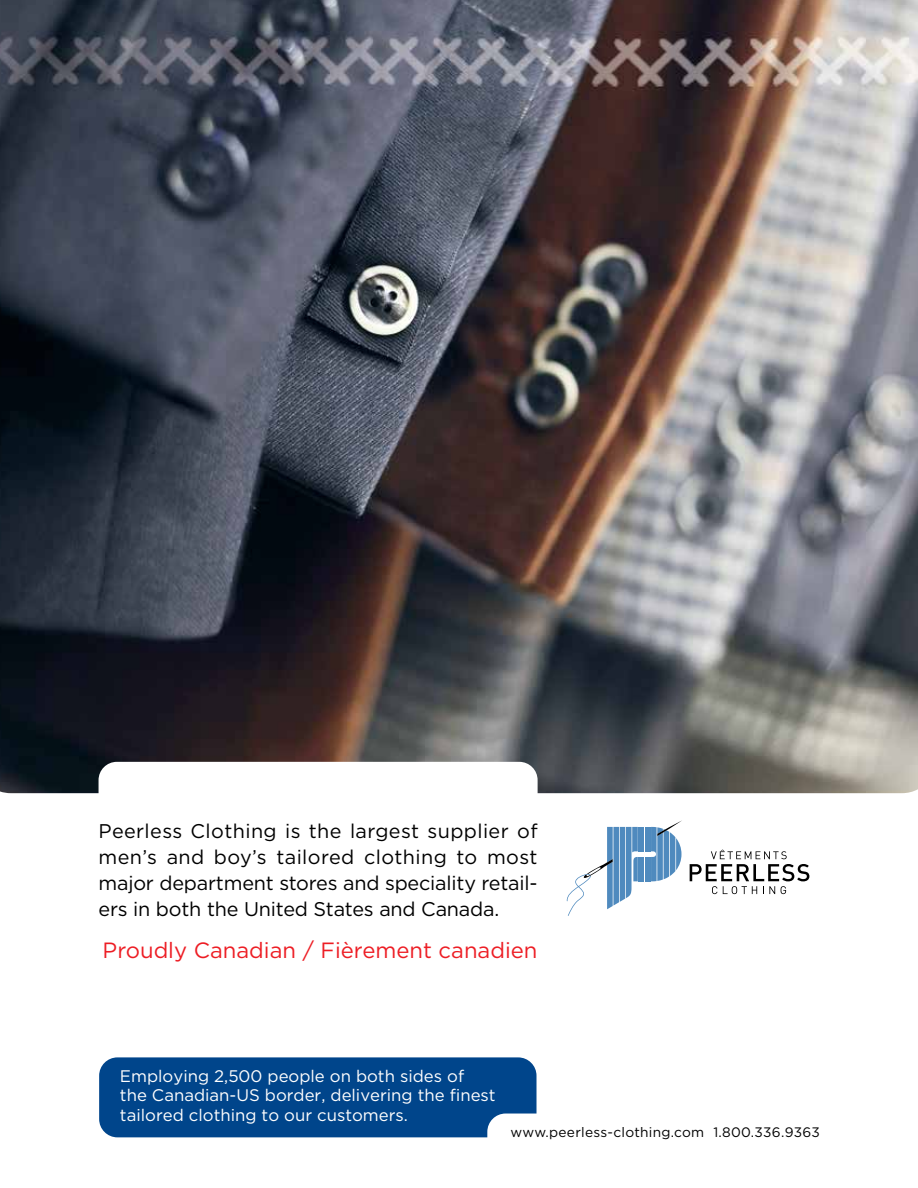
<style>
.page{position:relative;width:918px;height:1188px;background:#fff}
.page>*{position:absolute;margin:0;border:0;box-sizing:border-box;transform-origin:0 0}
.t1{font:22.05px "Gotham";color:#ed1d24}
.t2{font:19.8px/26px "Gotham";letter-spacing:-.01em;color:#000;text-align:justify}
.t3{font:16.8px/19.8px "Gotham";color:#fff}
.t4{font:13.65px "Gotham";letter-spacing:.02em;color:#000}
</style>
<div class="page">
<img style="left:0;top:0;width:918px;height:793px">
<div style="left:639px;top:827px;width:5px;height:24px;background:#4f8abe"></div>
<div style="left:645px;top:857px;width:5px;height:24px;background:#4f8abe"></div>
<div style="left:645px;top:827px;width:5px;height:24px;background:#4f8abe"></div>
<div style="left:639px;top:857px;width:5px;height:24px;background:#4f8abe"></div>
<svg style="left:566px;top:827px;width:72px;height:89px"></svg>
<svg style="left:651px;top:820px;width:31px;height:61px"></svg>
<svg style="left:690px;top:850px;width:119px;height:44px"></svg>
<div style="left:99px;top:1057px;width:438px;height:80px;background:#00458b;border-radius:18px"></div>
<div style="left:487px;top:1114px;width:366px;height:73px;background:#fff;border-radius:18px"></div>
<div style="left:99px;top:762px;width:439px;height:62px;background:#fff;border-radius:18px"></div>
<img style="left:917px;top:0;width:1px;height:490px">
<p class="t2" style="left:98px;top:817px;width:441px">Peerless Clothing is the largest supplier of men’s and boy’s tailored clothing to most major department stores and speciality retail&shy;ers in both the United States and Canada.</p>
<p class="t1" style="left:103px;top:936px;width:436px">Proudly Canadian / Fièrement canadien</p>
<p class="t3" style="left:120px;top:1065px;width:377px">Employing 2,500 people on both sides of<br>the Canadian-US border, delivering the finest tailored clothing to our customers.</p>
<p class="t4" style="left:511px;top:1124px;width:311px">www.peerless-clothing.com 1.800.336.9363</p>
</div>
